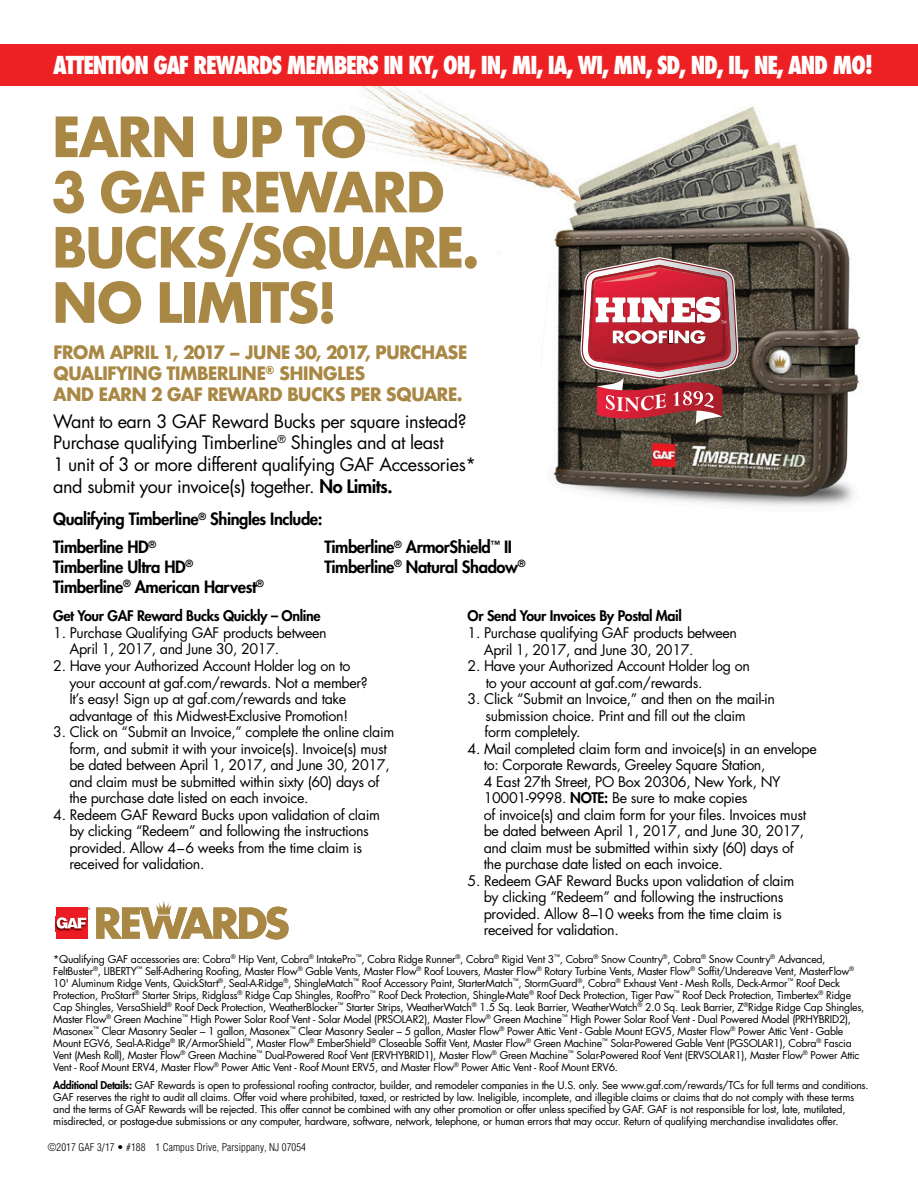
<style>
.page{position:relative;width:918px;height:1188px;background:#fff}
.page>*{position:absolute;margin:0;border:0;box-sizing:border-box;transform-origin:0 0}
.t1{font:700 53.85px/55.2px "Futura";letter-spacing:-.05em;color:#a98744;scale:.95 1}
.t2{font:800 condensed 24px "Futura";letter-spacing:-.05em;color:#fff;scale:.95 1}
.t3{font:18px/21.6px "Futura Std";letter-spacing:-.025em;color:#000}
.t4{font:700 18px/21px "Futura";letter-spacing:-.05em;color:#a98744;scale:.95 1}
.t5{font:800 16.5px/19.8px "Futura Std";letter-spacing:-.025em;color:#000}
.t6{font:14.25px/16.5px "Futura Std";letter-spacing:-.025em;color:#000}
.t7{font:800 14.25px "Futura Std";letter-spacing:-.025em;color:#000}
.t8{font:10.5px/12px "Futura Std";letter-spacing:-.025em;color:#000}
.t9{font:300 condensed 10.5px "Helvetica LT Std";letter-spacing:.01em;color:#000}
.s1{font-weight:800}
</style>
<div class="page">
<img style="left:337px;top:86px;width:524px;height:420px">
<div style="left:56px;top:907px;width:31px;height:32px;background:#ec1c24"></div>
<img style="left:56px;top:919px;width:27px;height:12px">
<svg style="left:57px;top:917px;width:30px;height:12px"></svg>
<svg style="left:96px;top:901px;width:193px;height:39px"></svg>
<div style="left:0;top:44px;width:918px;height:42px;background:#ed2123"></div>
<svg style="left:580px;top:257px;width:159px;height:168px"></svg>
<p class="t2" style="left:53px;top:49px;width:864px">ATTENTION GAF REWARDS MEMBERS IN KY, OH, IN, MI, IA, WI, MN, SD, ND, IL, NE, AND MO!</p>
<p class="t1" style="left:52px;top:109px;width:452px">EARN UP TO<br>3 GAF REWARD<br>BUCKS/SQUARE.<br>NO LIMITS!</p>
<p class="t4" style="left:53px;top:341px;width:438px">FROM APRIL 1, 2017 – JUNE 30, 2017, PURCHASE<br>QUALIFYING TIMBERLINE<sup>®</sup> SHINGLES<br>AND EARN 2 GAF REWARD BUCKS PER SQUARE.</p>
<p class="t3" style="left:53px;top:411px;width:424px">Want to earn 3 GAF Reward Bucks per square instead?<br>Purchase qualifying Timberline<sup>®</sup> Shingles and at least<br>1 unit of 3 or more different qualifying GAF Accessories* and submit your invoice(s) together. <span class="s1">No Limits.</span></p>
<p class="t5" style="left:53px;top:509px;width:271px">Qualifying Timberline<sup>®</sup> Shingles Include:</p>
<p class="t5" style="left:53px;top:537px;width:212px">Timberline HD<sup>®<br></sup>Timberline Ultra HD<sup>®<br></sup>Timberline<sup>®</sup> American Harvest<sup>®</sup></p>
<p class="t5" style="left:324px;top:537px;width:203px">Timberline<sup>®</sup> ArmorShield<sup>™</sup> II<br>Timberline<sup>®</sup> Natural Shadow<sup>®</sup></p>
<p class="t7" style="left:53px;top:607px;width:269px">Get Your GAF Reward Bucks Quickly – Online</p>
<p class="t6" style="left:69px;top:625px;width:259px;text-indent:-16px">1. Purchase Qualifying GAF products between<br>April 1, 2017, and June 30, 2017.</p>
<p class="t6" style="left:69px;top:658px;width:300px;text-indent:-16px">2. Have your Authorized Account Holder log on to your account at gaf.com/rewards. Not a member?<br>It’s easy! Sign up at gaf.com/rewards and take advantage of this Midwest-Exclusive Promotion!</p>
<p class="t6" style="left:69px;top:724px;width:326px;text-indent:-16px">3. Click on “Submit an Invoice,” complete the online claim form, and submit it with your invoice(s). Invoice(s) must be dated between April 1, 2017, and June 30, 2017, and claim must be submitted within sixty (60) days of the purchase date listed on each invoice.</p>
<p class="t6" style="left:69px;top:806px;width:312px;text-indent:-16px">4. Redeem GAF Reward Bucks upon validation of claim by clicking “Redeem” and following the instructions provided. Allow 4–6 weeks from the time claim is received for validation.</p>
<p class="t7" style="left:468px;top:607px;width:216px">Or Send Your Invoices By Postal Mail</p>
<p class="t6" style="left:484px;top:625px;width:255px;text-indent:-16px">1. Purchase qualifying GAF products between<br>April 1, 2017, and June 30, 2017.</p>
<p class="t6" style="left:486px;top:658px;width:266px;text-indent:-18px">2. Have your Authorized Account Holder log on to your account at gaf.com/rewards.</p>
<p class="t6" style="left:485px;top:691px;width:292px;text-indent:-17px">3. Click “Submit an Invoice,” and then on the mail-in submission choice. Print and fill out the claim form completely.</p>
<p class="t6" style="left:484px;top:740px;width:335px;text-indent:-16px">4. Mail completed claim form and invoice(s) in an envelope to: Corporate Rewards, Greeley Square Station,<br>4 East 27th Street, PO Box 20306, New York, NY 10001-9998. <span class="s1">NOTE:</span> Be sure to make copies<br>of invoice(s) and claim form for your files. Invoices must be dated between April 1, 2017, and June 30, 2017, and claim must be submitted within sixty (60) days of<br>the purchase date listed on each invoice.</p>
<p class="t6" style="left:484px;top:872px;width:312px;text-indent:-16px">5. Redeem GAF Reward Bucks upon validation of claim by clicking “Redeem” and following the instructions provided. Allow 8–10 weeks from the time claim is received for validation.</p>
<p class="t8" style="left:53px;top:953px;width:813px">*Qualifying GAF accessories are: Cobra<sup>®</sup> Hip Vent, Cobra<sup>®</sup> IntakePro<sup>™</sup>, Cobra Ridge Runner<sup>®</sup>, Cobra<sup>®</sup> Rigid Vent 3<sup>™</sup>, Cobra<sup>®</sup> Snow Country<sup>®</sup>, Cobra<sup>®</sup> Snow Country<sup>®</sup> Advanced, FeltBuster<sup>®</sup>, LIBERTY<sup>™</sup> Self-Adhering Roofing, Master Flow<sup>®</sup> Gable Vents, Master Flow<sup>®</sup> Roof Louvers, Master Flow<sup>®</sup> Rotary Turbine Vents, Master Flow<sup>®</sup> Soffit/Undereave Vent, MasterFlow<sup>® </sup>10' Aluminum Ridge Vents, QuickStart<sup>®</sup>, Seal-A-Ridge<sup>®</sup>, ShingleMatch<sup>™</sup> Roof Accessory Paint, StarterMatch<sup>™</sup>, StormGuard<sup>®</sup>, Cobra<sup>®</sup> Exhaust Vent - Mesh Rolls, Deck-Armor<sup>™</sup> Roof Deck Protection, ProStart<sup>®</sup> Starter Strips, Ridglass<sup>®</sup> Ridge Cap Shingles, RoofPro<sup>™</sup> Roof Deck Protection, Shingle-Mate<sup>®</sup> Roof Deck Protection, Tiger Paw<sup>™</sup> Roof Deck Protection, Timbertex<sup>®</sup> Ridge Cap Shingles, VersaShield<sup>®</sup> Roof Deck Protection, WeatherBlocker<sup>™</sup> Starter Strips, WeatherWatch<sup>®</sup> 1.5 Sq. Leak Barrier, WeatherWatch<sup>®</sup> 2.0 Sq. Leak Barrier, Z<sup>®</sup>Ridge Ridge Cap Shingles, Master Flow<sup>®</sup> Green Machine<sup>™</sup> High Power Solar Roof Vent - Solar Model (PRSOLAR2), Master Flow<sup>®</sup> Green Machine<sup>™</sup> High Power Solar Roof Vent - Dual Powered Model (PRHYBRID2), Masonex<sup>™</sup> Clear Masonry Sealer – 1 gallon, Masonex<sup>™</sup> Clear Masonry Sealer – 5 gallon, Master Flow<sup>®</sup> Power Attic Vent - Gable Mount EGV5, Master Flow<sup>®</sup> Power Attic Vent - Gable Mount EGV6, Seal-A-Ridge<sup>®</sup> IR/ArmorShield<sup>™</sup>, Master Flow<sup>®</sup> EmberShield<sup>®</sup> Closeable Soffit Vent, Master Flow<sup>®</sup> Green Machine<sup>™</sup> Solar-Powered Gable Vent (PGSOLAR1), Cobra<sup>®</sup> Fascia Vent (Mesh Roll), Master Flow<sup>®</sup> Green Machine<sup>™</sup> Dual-Powered Roof Vent (ERVHYBRID1), Master Flow<sup>®</sup> Green Machine<sup>™</sup> Solar-Powered Roof Vent (ERVSOLAR1), Master Flow<sup>®</sup> Power Attic Vent - Roof Mount ERV4, Master Flow<sup>®</sup> Power Attic Vent - Roof Mount ERV5, and Master Flow<sup>®</sup> Power Attic Vent - Roof Mount ERV6.</p>
<p class="t8" style="left:53px;top:1079px;width:817px"><span class="s1">Additional Details:</span> GAF Rewards is open to professional roofing contractor, builder, and remodeler companies in the U.S. only. See www.gaf.com/rewards/TCs for full terms and conditions.<br>GAF reserves the right to audit all claims. Offer void where prohibited, taxed, or restricted by law. Ineligible, incomplete, and illegible claims or claims that do not comply with these terms and the terms of GAF Rewards will be rejected. This offer cannot be combined with any other promotion or offer unless specified by GAF. GAF is not responsible for lost, late, mutilated, misdirected, or postage-due submissions or any computer, hardware, software, network, telephone, or human errors that may occur. Return of qualifying merchandise invalidates offer.</p>
<p class="t9" style="left:48px;top:1141px;width:260px">©2017 GAF 3/17 • #188 1 Campus Drive, Parsippany, NJ 07054</p>
</div>
